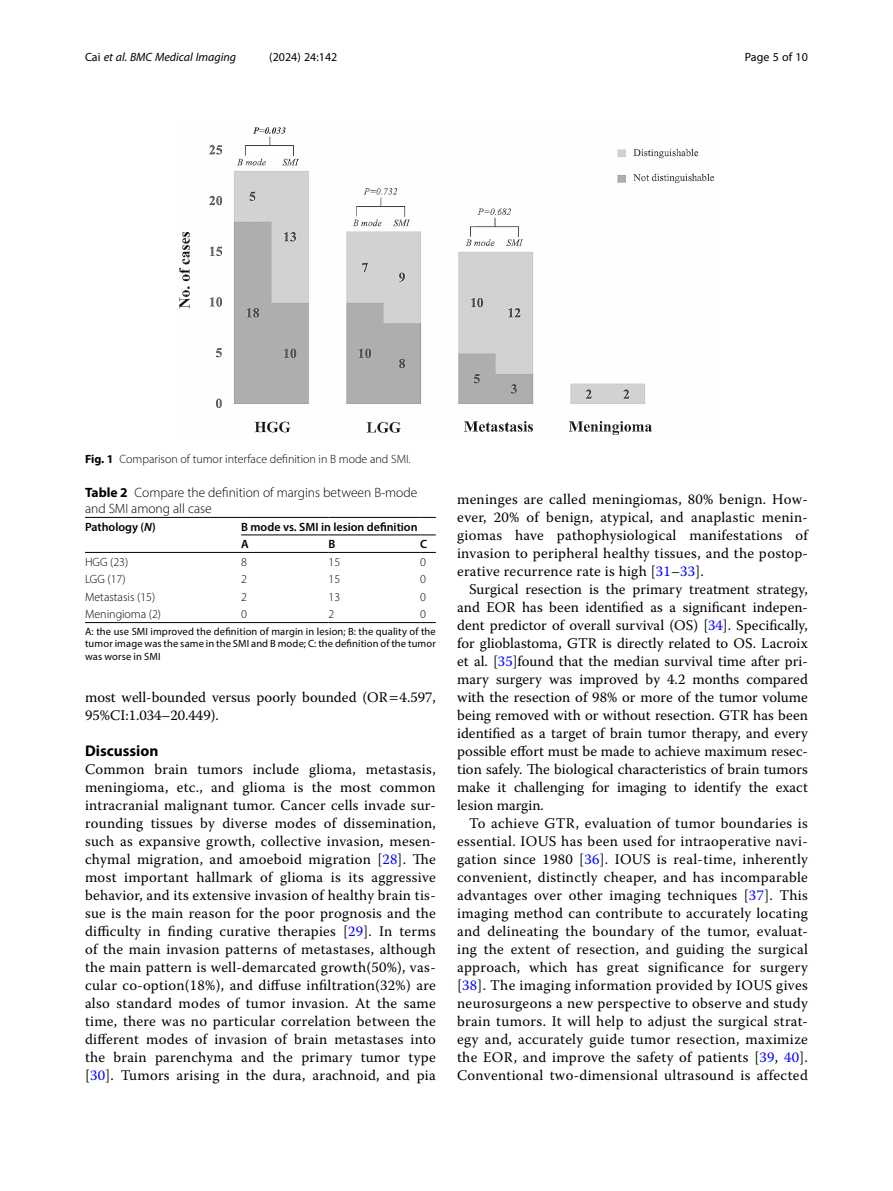
<style>
.page{position:relative;width:893px;height:1191px;background:#fff}
.page>*{position:absolute;margin:0;border:0;box-sizing:border-box;transform-origin:0 0}
.Head_1{font:700 15.45px "Myriad Pro";color:#000}
.Body_Text_Indent{font:14.7px/18px "Warnock Pro";letter-spacing:.01em;color:#000;text-align:justify}
.Body_Text{font:14.7px/18px "Warnock Pro";letter-spacing:.015em;color:#000;text-align:justify}
.Table_Caption{font:300 13.5px/16.5px "Myriad Pro";color:#000}
.Table_Body{font:300 12px "Myriad Pro";color:#000}
.Figure_Caption{font:300 12px "Myriad Pro";color:#000}
.Table_Head{font:600 12px "Myriad Pro";color:#000}
.t1{font:italic 12px "Myriad Pro";color:#000}
.t2{font:12px "Myriad Pro";color:#000}
.Table_Footnote{font:10.5px/12.8px "Myriad Pro";letter-spacing:.015em;color:#000;text-align:justify}
.s1{font-style:normal}
.s2{font-weight:700}
.s3{font-style:italic}
.s4{color:#00f}
</style>
<div class="page">
<hr style="left:85px;top:552px;width:156px;height:1px;background:#000">
<hr style="left:241px;top:552px;width:88px;height:1px;background:#000">
<hr style="left:329px;top:552px;width:91px;height:1px;background:#000">
<svg style="left:420px;top:552px;width:16px;height:1px"></svg>
<hr style="left:241px;top:622px;width:88px;height:1px;background:#000">
<hr style="left:329px;top:622px;width:91px;height:1px;background:#000">
<svg style="left:420px;top:622px;width:16px;height:1px"></svg>
<hr style="left:85px;top:622px;width:156px;height:1px;background:#000">
<hr style="left:85px;top:517px;width:156px;height:1px;background:#000">
<hr style="left:241px;top:517px;width:88px;height:1px;background:#000">
<hr style="left:329px;top:517px;width:91px;height:1px;background:#000">
<svg style="left:420px;top:517px;width:16px;height:1px"></svg>
<hr style="left:241px;top:534px;width:88px;height:1px;background:#000">
<hr style="left:329px;top:534px;width:91px;height:1px;background:#000">
<svg style="left:420px;top:534px;width:16px;height:1px"></svg>
<img style="left:179px;top:127px;width:535px;height:308px">
<p class="t1" style="left:85px;top:50px;width:153px"><span class="s1">Cai</span> et al. BMC Medical Imaging</p>
<p class="t2" style="left:269px;top:50px;width:70px">(2024) 24:142</p>
<p class="t2" style="left:745px;top:50px;width:65px">Page 5 of 10</p>
<p class="Figure_Caption" style="left:85px;top:451px;width:327px"><span class="s2">Fig. 1</span> Comparison of tumor interface definition in B mode and SMI.</p>
<p class="Table_Caption" style="left:85px;top:484px;width:334px"><span class="s2">Table 2</span> Compare the definition of margins between B-mode and SMI among all case</p>
<p class="Table_Head" style="left:85px;top:519px;width:72px">Pathology (<span class="s3">N</span>)</p>
<p class="Table_Head" style="left:241px;top:519px;width:178px">B mode vs. SMI in lesion definition</p>
<p class="Table_Head" style="left:241px;top:536px;width:9px">A</p>
<p class="Table_Head" style="left:329px;top:536px;width:8px">B</p>
<p class="Table_Head" style="left:420px;top:536px;width:9px">C</p>
<p class="Table_Body" style="left:85px;top:554px;width:45px">HGG (23)</p>
<p class="Table_Body" style="left:241px;top:554px;width:7px">8</p>
<p class="Table_Body" style="left:329px;top:554px;width:13px">15</p>
<p class="Table_Body" style="left:420px;top:554px;width:7px">0</p>
<p class="Table_Body" style="left:85px;top:572px;width:42px">LGG (17)</p>
<p class="Table_Body" style="left:241px;top:572px;width:7px">2</p>
<p class="Table_Body" style="left:329px;top:572px;width:13px">15</p>
<p class="Table_Body" style="left:420px;top:572px;width:7px">0</p>
<p class="Table_Body" style="left:85px;top:589px;width:72px">Metastasis (15)</p>
<p class="Table_Body" style="left:241px;top:589px;width:7px">2</p>
<p class="Table_Body" style="left:329px;top:589px;width:13px">13</p>
<p class="Table_Body" style="left:420px;top:589px;width:7px">0</p>
<p class="Table_Body" style="left:85px;top:607px;width:78px">Meningioma (2)</p>
<p class="Table_Body" style="left:241px;top:607px;width:7px">0</p>
<p class="Table_Body" style="left:329px;top:607px;width:7px">2</p>
<p class="Table_Body" style="left:420px;top:607px;width:7px">0</p>
<p class="Table_Footnote" style="left:85px;top:624px;width:352px">A: the use SMI improved the definition of margin in lesion; B: the quality of the tumor image was the same in the SMI and B mode; C: the definition of the tumor was worse in SMI</p>
<p class="Body_Text" style="left:85px;top:688px;width:352px">most well-bounded versus poorly bounded (OR 4.597,<br>95%CI:1.034–20.449).</p>
<p class="Head_1" style="left:85px;top:741px;width:75px">Discussion</p>
<p class="Body_Text" style="left:85px;top:760px;width:352px">Common brain tumors include glioma, metastasis, meningioma, etc., and glioma is the most common intracranial malignant tumor. Cancer cells invade sur&shy;rounding tissues by diverse modes of dissemination, such as expansive growth, collective invasion, mesen&shy;chymal migration, and amoeboid migration [<span class="s4">28</span>]. The most important hallmark of glioma is its aggressive behavior, and its extensive invasion of healthy brain tis&shy;sue is the main reason for the poor prognosis and the difficulty in finding curative therapies [<span class="s4">29</span>]. In terms of the main invasion patterns of metastases, although the main pattern is well-demarcated growth(50%), vas&shy;cular co-option(18%), and diffuse infiltration(32%) are also standard modes of tumor invasion. At the same time, there was no particular correlation between the different modes of invasion of brain metastases into the brain parenchyma and the primary tumor type [<span class="s4">30</span>]. Tumors arising in the dura, arachnoid, and pia</p>
<p class="Body_Text" style="left:457px;top:490px;width:352px">meninges are called meningiomas, 80% benign. How&shy;ever, 20% of benign, atypical, and anaplastic menin&shy;giomas have pathophysiological manifestations of invasion to peripheral healthy tissues, and the postop&shy;erative recurrence rate is high [<span class="s4">31</span>–<span class="s4">33</span>].</p>
<p class="Body_Text_Indent" style="left:457px;top:580px;width:352px;text-indent:12px">Surgical resection is the primary treatment strategy, and EOR has been identified as a significant indepen&shy;dent predictor of overall survival (OS) [<span class="s4">34</span>]. Specifically, for glioblastoma, GTR is directly related to OS. Lacroix et al. [<span class="s4">35</span>]found that the median survival time after pri&shy;mary surgery was improved by 4.2 months compared with the resection of 98% or more of the tumor volume being removed with or without resection. GTR has been identified as a target of brain tumor therapy, and every possible effort must be made to achieve maximum resec&shy;tion safely. The biological characteristics of brain tumors make it challenging for imaging to identify the exact lesion margin.</p>
<p class="Body_Text_Indent" style="left:457px;top:814px;width:352px;text-indent:12px">To achieve GTR, evaluation of tumor boundaries is essential. IOUS has been used for intraoperative navi&shy;gation since 1980 [<span class="s4">36</span>]. IOUS is real-time, inherently convenient, distinctly cheaper, and has incomparable advantages over other imaging techniques [<span class="s4">37</span>]. This imaging method can contribute to accurately locating and delineating the boundary of the tumor, evaluat&shy;ing the extent of resection, and guiding the surgical approach, which has great significance for surgery [<span class="s4">38</span>]. The imaging information provided by IOUS gives neurosurgeons a new perspective to observe and study brain tumors. It will help to adjust the surgical strat&shy;egy and, accurately guide tumor resection, maximize the EOR, and improve the safety of patients [<span class="s4">39</span>, <span class="s4">40</span>].<br>Conventional two-dimensional ultrasound is affected</p>
</div>
